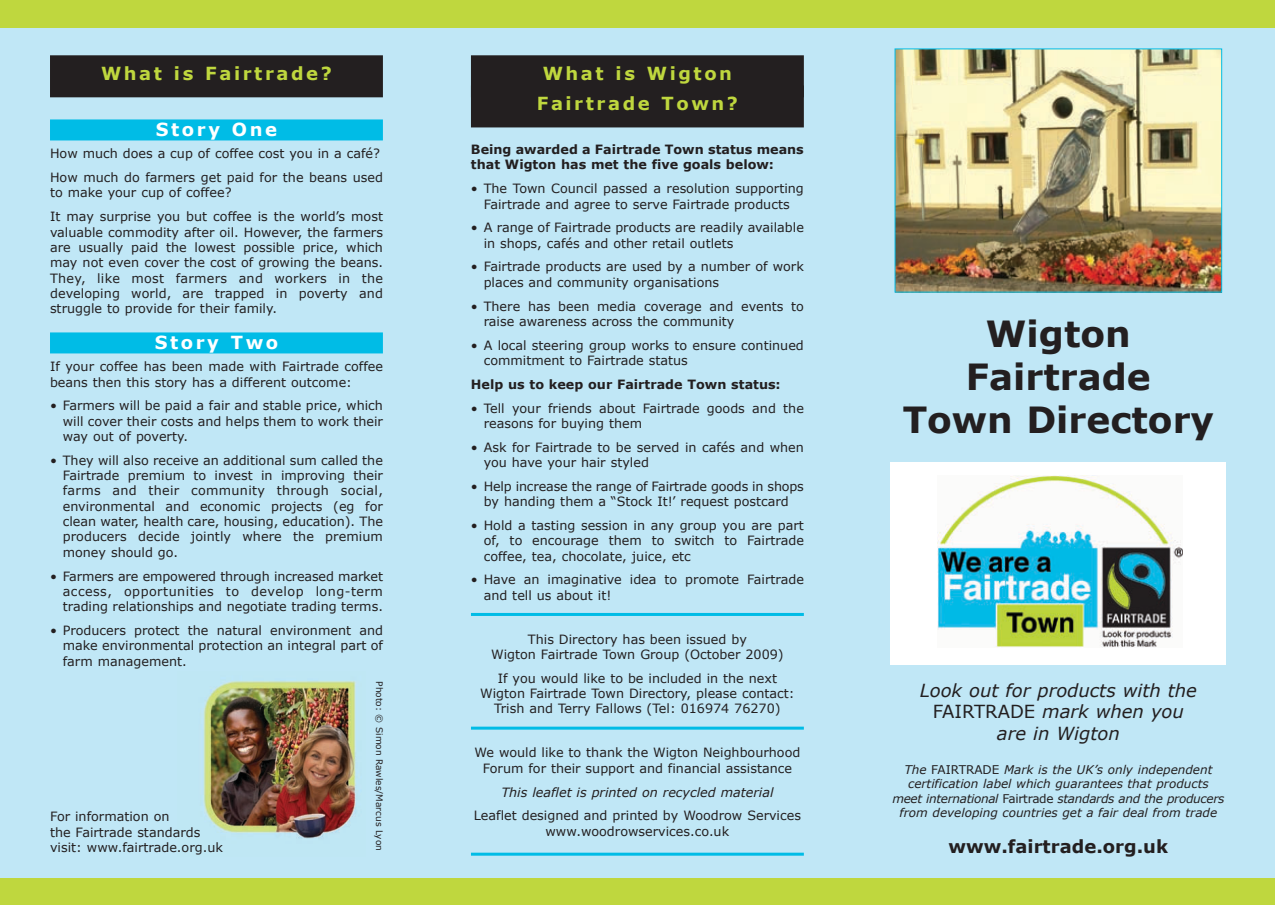
<style>
.page{position:relative;width:1275px;height:905px;background:#fff}
.page>*{position:absolute;margin:0;border:0;box-sizing:border-box;transform-origin:0 0}
.t1{font:700 36px/43.2px "Verdana";color:#231f20;text-align:center}
.t2{font:italic 18px/21.6px "Verdana";color:#231f20;text-align:center}
.t3{font:700 18px/30.2px "Verdana";letter-spacing:.14em;color:#bfd73e;text-align:center}
.t4{font:700 18px "Verdana";color:#231f20}
.t5{font:700 18px "Verdana";letter-spacing:.14em;color:#fff}
.t6{font:12.75px/15.3px "Verdana";color:#231f20}
.t7{font:700 12.75px/15.3px "Verdana";color:#231f20}
.t8{font:italic 12.75px "Verdana";color:#231f20}
.t9{font:italic 12px/14.4px "Verdana";color:#231f20;text-align:center}
.t10{font:9px "Verdana";color:#231f20}
.s1{font-style:normal}
</style>
<div class="page">
<div style="left:0;top:6px;width:1275px;height:893px;background:#c0e7f6"></div>
<div style="left:50px;top:55px;width:333px;height:42px;background:#231f20"></div>
<div style="left:50px;top:119px;width:333px;height:21px;background:#00bce6"></div>
<div style="left:50px;top:332px;width:333px;height:21px;background:#00bce6"></div>
<div style="left:471px;top:55px;width:333px;height:42px;background:#231f20"></div>
<div style="left:471px;top:85px;width:333px;height:42px;background:#231f20"></div>
<hr style="left:471px;top:613px;width:333px;height:3px;background:#00bce6">
<hr style="left:471px;top:726px;width:333px;height:3px;background:#00bce6">
<hr style="left:471px;top:852px;width:333px;height:3px;background:#00bce6">
<img style="left:897px;top:51px;width:323px;height:239px">
<div style="left:890px;top:462px;width:336px;height:202px;background:#fff"></div>
<img style="left:938px;top:475px;width:245px;height:172px">
<img style="left:203px;top:681px;width:154px;height:158px">
<div style="left:0;top:878px;width:1275px;height:26px;background:#bfd73e"></div>
<div style="left:0;top:0;width:1275px;height:27px;background:#bfd73e"></div>
<h2 class="t3" style="left:101px;top:58px;width:232px">What is Fairtrade?</h2>
<h2 class="t5" style="left:156px;top:118px;width:123px">Story One</h2>
<p class="t6" style="left:50px;top:141px;width:335px;line-height:23.9px">How much does a cup of coffee cost you in a café?<br>How much do farmers get paid for the beans used</p>
<p class="t6" style="left:50px;top:180px;width:335px;line-height:23.9px">to make your cup of coffee?<br>It may surprise you but coffee is the world’s most</p>
<p class="t6" style="left:50px;top:224px;width:335px;text-align:justify">valuable commodity after oil. However, the farmers are usually paid the lowest possible price, which may not even cover the cost of growing the beans.<br>They, like most farmers and workers in the developing world, are trapped in poverty and struggle to provide for their family.</p>
<h2 class="t5" style="left:155px;top:331px;width:125px">Story Two</h2>
<p class="t6" style="left:50px;top:358px;width:335px">If your coffee has been made with Fairtrade coffee beans then this story has a different outcome:</p>
<p class="t6" style="left:63px;top:397px;width:322px;text-align:justify;text-indent:-13px">• Farmers will be paid a fair and stable price, which will cover their costs and helps them to work their way out of poverty.</p>
<p class="t6" style="left:63px;top:452px;width:322px;text-align:justify;text-indent:-13px">• They will also receive an additional sum called the Fairtrade premium to invest in improving their farms and their community through social, environmental and economic projects (eg for clean water, health care, housing, education). The producers decide jointly where the premium money should go.</p>
<p class="t6" style="left:63px;top:568px;width:322px;text-align:justify;text-indent:-13px">• Farmers are empowered through increased market access, opportunities to develop long-term trading relationships and negotiate trading terms.</p>
<p class="t6" style="left:63px;top:622px;width:322px;text-align:justify;text-indent:-13px">• Producers protect the natural environment and make environmental protection an integral part of farm management.</p>
<p class="t6" style="left:50px;top:808px;width:174px">For information on<br>the Fairtrade standards visit: www.fairtrade.org.uk</p>
<p class="t10" style="left:385px;top:681px;width:171px;rotate:90deg">Photo: © Simon Rawles/Marcus Lyon</p>
<h2 class="t3" style="left:537px;top:58px;width:203px">What is Wigton<br>Fairtrade Town?</h2>
<p class="t7" style="left:471px;top:141px;width:334px">Being awarded a Fairtrade Town status means that Wigton has met the five goals below:</p>
<p class="t6" style="left:471px;top:180px;width:334px;text-align:center">• The Town Council passed a resolution supporting<br>Fairtrade and agree to serve Fairtrade products</p>
<p class="t6" style="left:484px;top:219px;width:322px;text-indent:-13px">• A range of Fairtrade products are readily available in shops, cafés and other retail outlets</p>
<p class="t6" style="left:484px;top:259px;width:322px;text-indent:-13px">• Fairtrade products are used by a number of work places and community organisations</p>
<p class="t6" style="left:484px;top:298px;width:322px;text-indent:-13px">• There has been media coverage and events to raise awareness across the community</p>
<p class="t6" style="left:484px;top:337px;width:322px;text-indent:-13px">• A local steering group works to ensure continued commitment to Fairtrade status</p>
<p class="t7" style="left:471px;top:376px;width:311px">Help us to keep our Fairtrade Town status:</p>
<p class="t6" style="left:484px;top:400px;width:322px;text-indent:-13px">• Tell your friends about Fairtrade goods and the reasons for buying them</p>
<p class="t6" style="left:484px;top:439px;width:322px;text-indent:-13px">• Ask for Fairtrade to be served in cafés and when you have your hair styled</p>
<p class="t6" style="left:471px;top:478px;width:335px;text-align:center">• Help increase the range of Fairtrade goods in shops by handing them a “Stock It!’ request postcard</p>
<p class="t6" style="left:484px;top:517px;width:322px;text-align:justify;text-indent:-13px">• Hold a tasting session in any group you are part of, to encourage them to switch to Fairtrade coffee, tea, chocolate, juice, etc</p>
<p class="t6" style="left:484px;top:571px;width:322px;text-indent:-13px">• Have an imaginative idea to promote Fairtrade and tell us about it!</p>
<p class="t6" style="left:491px;top:631px;width:294px;text-align:center">This Directory has been issued by<br>Wigton Fairtrade Town Group (October 2009)</p>
<p class="t6" style="left:480px;top:670px;width:316px;text-align:center">If you would like to be included in the next<br>Wigton Fairtrade Town Directory, please contact:<br>Trish and Terry Fallows (Tel: 016974 76270)</p>
<p class="t6" style="left:475px;top:744px;width:327px;text-align:center">We would like to thank the Wigton Neighbourhood<br>Forum for their support and financial assistance</p>
<p class="t8" style="left:501px;top:783px;width:274px">This leaflet is printed on recycled material</p>
<p class="t6" style="left:474px;top:807px;width:329px;text-align:center">Leaflet designed and printed by Woodrow Services www.woodrowservices.co.uk</p>
<h1 class="t1" style="left:903px;top:311px;width:313px">Wigton<br>Fairtrade<br>Town Directory</h1>
<h2 class="t2" style="left:920px;top:678px;width:279px">Look out for products with the<br><span class="s1">FAIRTRADE</span> mark when you are in Wigton</h2>
<p class="t9" style="left:892px;top:762px;width:334px">The <span class="s1">FAIRTRADE</span> Mark is the UK’s only independent certification label which guarantees that products meet international <span class="s1">Fairtrade</span> standards and the producers from developing countries get a fair deal from trade</p>
<h2 class="t4" style="left:949px;top:835px;width:221px">www.fairtrade.org.uk</h2>
</div>
